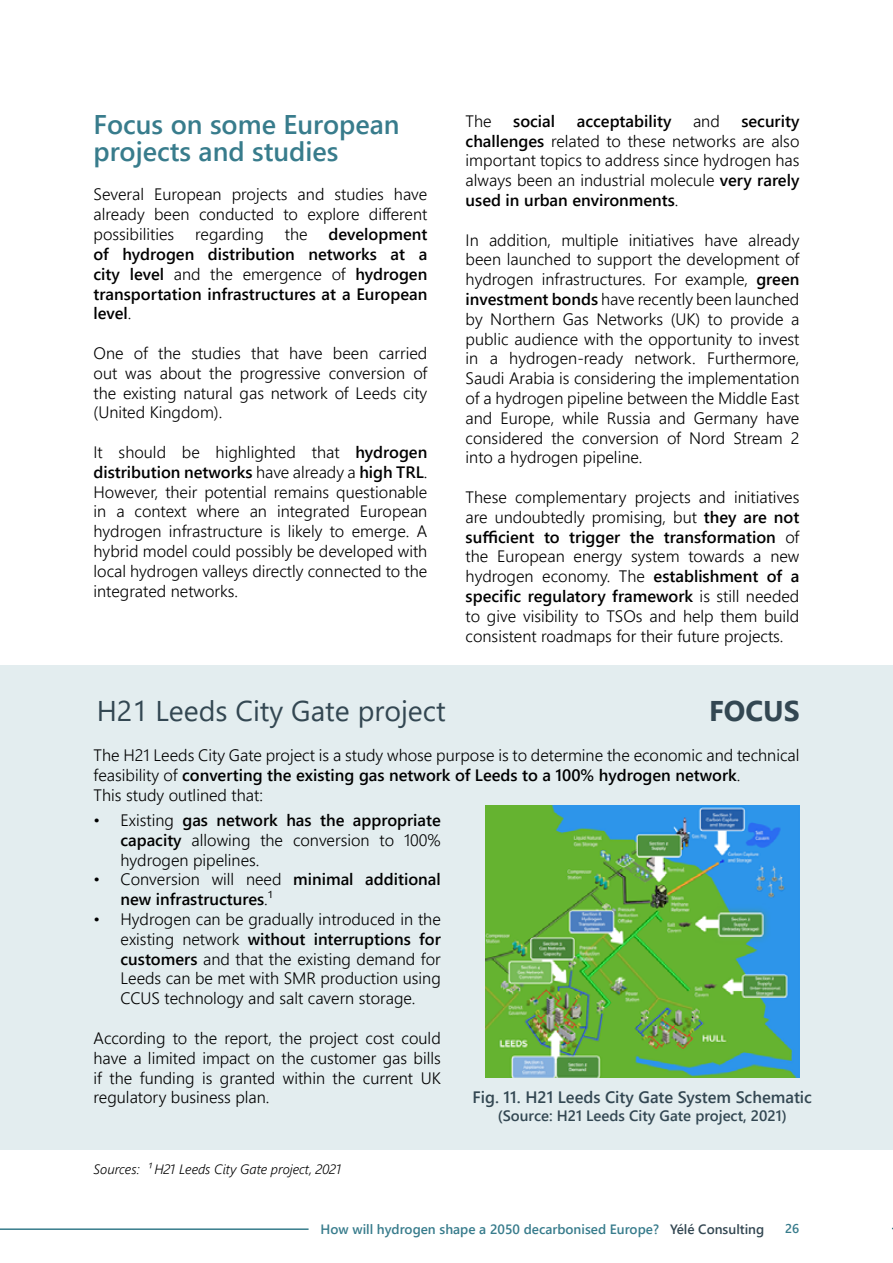
<style>
.page{position:relative;width:893px;height:1263px;background:#fff}
.page>*{position:absolute;margin:0;border:0;box-sizing:border-box;transform-origin:0 0}
.t1{font:28.5px "Segoe UI";color:#334752}
.t2{font:700 28.5px "Segoe UI";color:#334752}
.t3{font:600 27px/27px "Segoe UI";color:#387c8c}
.t4{font:300 16.5px/19.8px "Segoe UI";color:#000;text-align:justify}
.t5{font:600 16.5px/19.8px "Segoe UI";color:#000}
.t6{font:600 16.5px "Segoe UI";color:#334752}
.t7{font:600 15px "Segoe UI";color:#334752}
.t8{font:600 13.5px "Segoe UI";color:#387c8c}
.t9{font:italic 300 13.5px "Segoe UI";color:#000}
.t10{font:600 12.75px "Segoe UI";color:#387c8c}
.s1{font-weight:300}
.s2{font-weight:600}
.s3{color:#334752}
</style>
<div class="page">
<div style="left:0;top:665px;width:893px;height:485px;background:#e3edef"></div>
<img style="left:485px;top:805px;width:315px;height:273px">
<hr style="left:0;top:1228px;width:309px;height:2px;background:#387c8c">
<h2 class="t3" style="left:94px;top:109px;width:308px">Focus on some European projects and studies</h2>
<p class="t4" style="left:94px;top:183px;width:335px">Several European projects and studies have already been conducted to explore different possibilities</p>
<p class="t5" style="left:94px;top:223px;width:335px;text-align:justify;text-indent:235px">development of hydrogen distribution networks at a city level <span class="s1">and the emergence of</span> hydrogen transportation infrastructures at a European level<span class="s1">.</span></p>
<p class="t4" style="left:94px;top:342px;width:335px">One of the studies that have been carried out was about the progressive conversion of the existing natural gas network of Leeds city (United Kingdom).</p>
<p class="t4" style="left:94px;top:441px;width:335px">It should be highlighted that <span class="s2">hydrogen distribution networks</span> have already a <span class="s2">high TRL</span>.<br>However, their potential remains questionable in a context where an integrated European hydrogen infrastructure is likely to emerge. A hybrid model could possibly be developed with local hydrogen valleys directly connected to the integrated networks.</p>
<p class="t4" style="left:195px;top:223px;width:70px">regarding</p>
<p class="t4" style="left:285px;top:223px;width:24px">the</p>
<p class="t4" style="left:466px;top:109px;width:28px">The</p>
<p class="t5" style="left:513px;top:110px;width:43px">social</p>
<p class="t5" style="left:577px;top:110px;width:96px">acceptability</p>
<p class="t4" style="left:693px;top:109px;width:28px">and</p>
<p class="t4" style="left:466px;top:109px;width:335px;text-indent:276px"><span class="s2">security challenges</span> related to these networks are also important topics to address since hydrogen has always been an industrial molecule <span class="s2">very rarely used in urban environments</span>.</p>
<p class="t4" style="left:466px;top:228px;width:335px">In addition, multiple initiatives have already been launched to support the development of hydrogen infrastructures. For example, <span class="s2">green investment bonds</span> have recently been launched by Northern Gas Networks (UK) to provide a public audience with the opportunity to invest in a hydrogen-ready network. Furthermore, Saudi Arabia is considering the implementation of a hydrogen pipeline between the Middle East and Europe, while Russia and Germany have considered the conversion of Nord Stream 2 into a hydrogen pipeline.</p>
<p class="t4" style="left:466px;top:486px;width:335px">These complementary projects and initiatives are undoubtedly promising, but <span class="s2">they are not sufficient to trigger the transformation</span> of the European energy system towards a new hydrogen economy. The <span class="s2">establishment of a specific regulatory framework</span> is still needed to give visibility to TSOs and help them build consistent roadmaps for their future projects.</p>
<h1 class="t1" style="left:97px;top:684px;width:350px">H21 Leeds City Gate project</h1>
<h1 class="t2" style="left:709px;top:684px;width:92px">FOCUS</h1>
<p class="t4" style="left:94px;top:744px;width:707px;text-align:left">The H21 Leeds City Gate project is a study whose purpose is to determine the economic and technical feasibility of <span class="s2">converting the existing gas network of Leeds to a 100% hydrogen network</span>.<br>This study outlined that:</p>
<p class="t4" style="left:121px;top:809px;width:322px;text-indent:-27px">• Existing <span class="s2">gas network has the appropriate capacity</span> allowing the conversion to 100% hydrogen pipelines.</p>
<p class="t5" style="left:121px;top:868px;width:322px;text-indent:-27px"><span class="s1">• Conversion will need</span> minimal additional new infrastructures<span class="s1">.¹</span></p>
<p class="t4" style="left:121px;top:908px;width:322px;text-indent:-27px">• Hydrogen can be gradually introduced in the existing network <span class="s2">without interruptions for customers</span> and that the existing demand for Leeds can be met with SMR production using CCUS technology and salt cavern storage.</p>
<p class="t4" style="left:94px;top:1026px;width:349px">According to the report, the project cost could have a limited impact on the customer gas bills if the funding is granted within the current UK regulatory business plan.</p>
<p class="t9" style="left:94px;top:1157px;width:249px">Sources: ¹ H21 Leeds City Gate project, 2021</p>
<p class="t6" style="left:473px;top:1081px;width:341px">Fig. 11. H21 Leeds City Gate System Schematic</p>
<p class="t7" style="left:498px;top:1101px;width:291px">(Source: H21 Leeds City Gate project, 2021)</p>
<p class="t8" style="left:321px;top:1216px;width:445px">How will hydrogen shape a 2050 decarbonised Europe? <span class="s3">Yélé Consulting</span></p>
<p class="t10" style="left:785px;top:1216px;width:16px">26</p>
</div>
